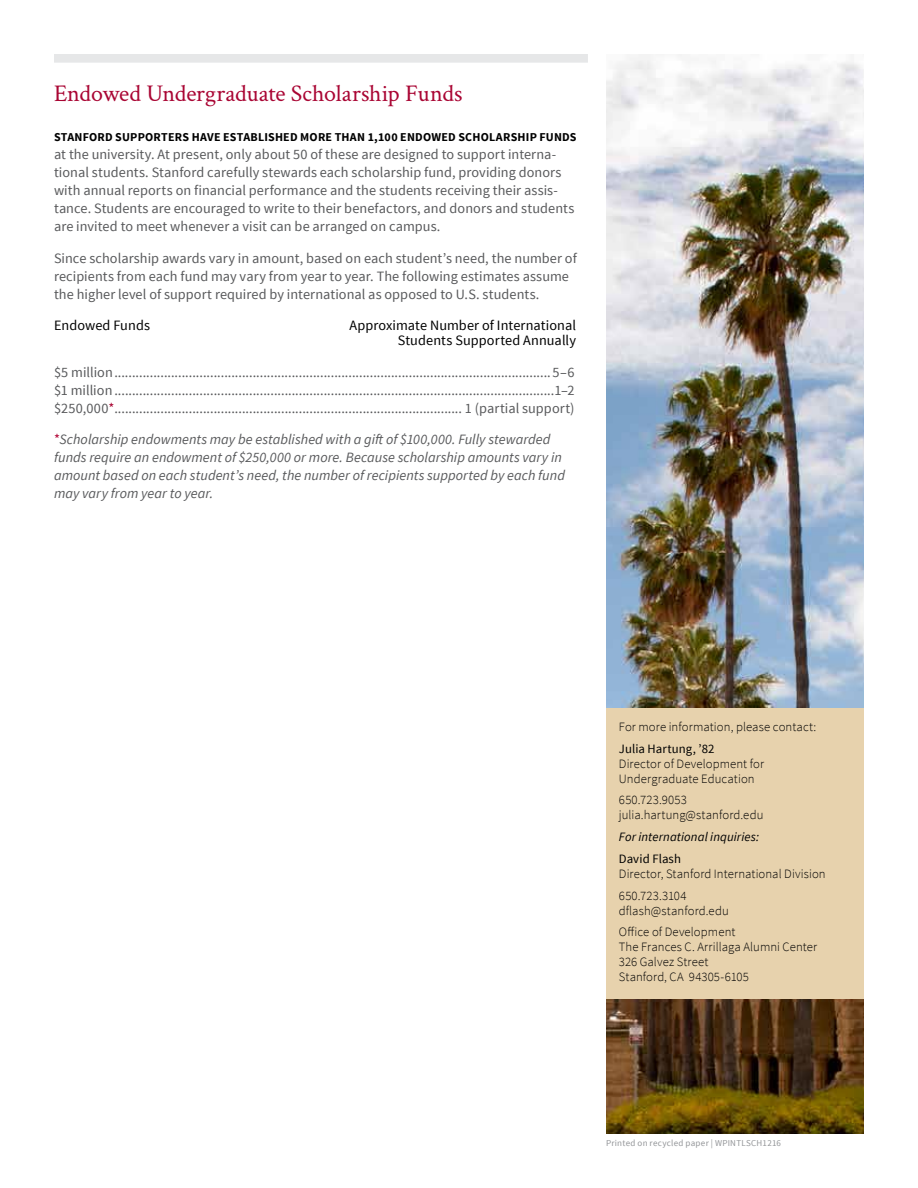
<style>
.page{position:relative;width:918px;height:1188px;background:#fff}
.page>*{position:absolute;margin:0;border:0;box-sizing:border-box;transform-origin:0 0}
.t1{font:24px "Crimson";letter-spacing:-.005em;color:#a90533}
.t2{font:14.25px/18px "Source Sans Pro";letter-spacing:.005em;color:#58595b}
.t3{font:italic 14.25px/18px "Source Sans Pro";letter-spacing:.005em;color:#58595b}
.t4{font:14.25px/15px "Source Sans Pro";letter-spacing:.005em;color:#000;text-align:right}
.t5{font:300 12.75px/15px "Source Sans Pro";letter-spacing:.005em;color:#000}
.t6{font:12.75px "Source Sans Pro";letter-spacing:.005em;color:#000}
.t7{font:italic 12.75px "Source Sans Pro";letter-spacing:.005em;color:#000}
.t8{font:700 12px "Source Sans Pro";letter-spacing:.02em;color:#000}
.t9{font:9px "Source Sans Pro";letter-spacing:.03em;color:#939598}
.s1{color:#a90533}
.s2{font-style:normal;color:#b30838}
</style>
<div class="page">
<img style="left:606px;top:54px;width:258px;height:1080px">
<div style="left:606px;top:708px;width:258px;height:291px;background:#e7d2ad"></div>
<div style="left:54px;top:54px;width:534px;height:9px;background:#e6e7e8"></div>
<h1 class="t1" style="left:54px;top:77px;width:410px">Endowed Undergraduate Scholarship Funds</h1>
<p class="t8" style="left:54px;top:129px;width:524px">STANFORD SUPPORTERS HAVE ESTABLISHED MORE THAN 1,100 ENDOWED SCHOLARSHIP FUNDS</p>
<p class="t2" style="left:54px;top:146px;width:522px">at the university. At present, only about 50 of these are designed to support interna&shy;tional students. Stanford carefully stewards each scholarship fund, providing donors with annual reports on financial performance and the students receiving their assis&shy;tance. Students are encouraged to write to their benefactors, and donors and students are invited to meet whenever a visit can be arranged on campus.</p>
<p class="t2" style="left:54px;top:249px;width:524px">Since scholarship awards vary in amount, based on each student’s need, the number of recipients from each fund may vary from year to year. The following estimates assume the higher level of support required by international as opposed to U.S. students.</p>
<p class="t4" style="left:54px;top:318px;width:97px">Endowed Funds</p>
<p class="t4" style="left:349px;top:318px;width:228px">Approximate Number of International<br>Students Supported Annually</p>
<p class="t2" style="left:54px;top:363px;width:522px;text-align:justify">$5 million........................................................................................................................... 5–6 $1 million............................................................................................................................1–2 $250,000<span class="s1">*</span>.................................................................................................. 1 (partial support)</p>
<p class="t3" style="left:54px;top:430px;width:512px"><span class="s2">*</span>Scholarship endowments may be established with a gift of $100,000. Fully stewarded funds require an endowment of $250,000 or more. Because scholarship amounts vary in amount based on each student’s need, the number of recipients supported by each fund may vary from year to year.</p>
<p class="t5" style="left:619px;top:719px;width:199px">For more information, please contact:</p>
<p class="t6" style="left:619px;top:741px;width:97px">Julia Hartung, ’82</p>
<p class="t5" style="left:619px;top:756px;width:147px">Director of Development for<br>Undergraduate Education</p>
<p class="t5" style="left:619px;top:793px;width:146px">650.723.9053 julia.hartung@stanford.edu</p>
<p class="t7" style="left:619px;top:829px;width:142px">For international inquiries:</p>
<p class="t6" style="left:619px;top:851px;width:64px">David Flash</p>
<p class="t5" style="left:619px;top:863px;width:208px;line-height:21.8px">Director, Stanford International Division<br>650.723.3104</p>
<p class="t5" style="left:619px;top:900px;width:118px;line-height:21.8px">dflash@stanford.edu<br>Office of Development</p>
<p class="t5" style="left:619px;top:940px;width:200px">The Frances C. Arrillaga Alumni Center<br>326 Galvez Street<br>Stanford, CA 94305-6105</p>
<p class="t9" style="left:606px;top:1137px;width:177px">Printed on recycled paper | WPINTLSCH1216</p>
</div>
